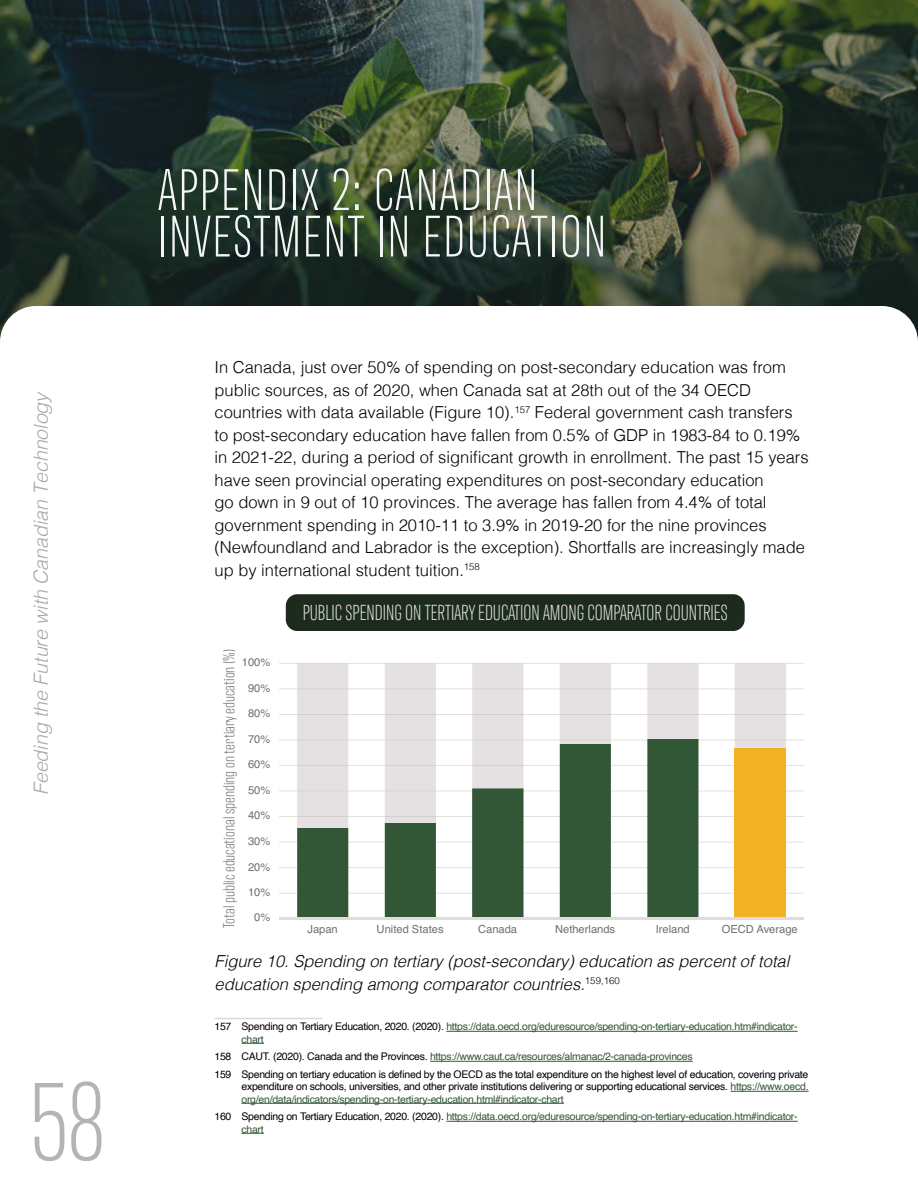
<style>
.page{position:relative;width:918px;height:1188px;background:#fff}
.page>*{position:absolute;margin:0;border:0;box-sizing:border-box;transform-origin:0 0}
.t1{font:300 112.5px "Antarctican Headline";color:#b2b4b6}
.Heading_01{font:300 60px/46.5px "Antarctican Headline";letter-spacing:.03em;color:#f4f5f6}
.t2{font:300 22.35px "Antarctican Headline";color:#e7e6e6}
.t3{font:italic 300 19.5px "Helvetica";letter-spacing:-.01em;color:#a9a7a8}
.t4{font:300 16.5px/22.5px "Helvetica";color:#000}
.t5{font:italic 300 16.5px/22.5px "Helvetica";color:#000}
.t6{font:300 16.5px "Antarctican Headline";color:#6f6f71;scale:1.08 1}
.t7{font:11.1px "Helvetica";color:#6f6f71}
.Footnote{font:10.5px/12px "Helvetica";letter-spacing:-.025em;color:#325835}
.Footnote-2{font:10.5px/12px "Helvetica";letter-spacing:-.025em;color:#000;text-align:justify}
.s1{color:#000}
.s2{color:#325835}
</style>
<div class="page">
<svg style="left:0;top:0;width:918px;height:333px;background:#2e3b2f"></svg>
<div style="left:0;top:306px;width:918px;height:72px;background:#fff;border-radius:36px"></div>
<hr style="left:214px;top:1018px;width:108px;height:1px;background:#dadad6">
<hr style="left:446px;top:1031px;width:352px;height:1px;background:#325835">
<svg style="left:242px;top:1043px;width:22px;height:1px"></svg>
<hr style="left:430px;top:1061px;width:263px;height:1px;background:#325835">
<hr style="left:731px;top:1091px;width:78px;height:1px;background:#325835">
<hr style="left:242px;top:1103px;width:322px;height:1px;background:#325835">
<hr style="left:446px;top:1121px;width:352px;height:1px;background:#325835">
<svg style="left:242px;top:1133px;width:22px;height:1px"></svg>
<div style="left:286px;top:594px;width:459px;height:37px;background:#1c2b1d;border-radius:11px"></div>
<hr style="left:279px;top:663px;width:525px;height:1px;background:#dfdddc">
<hr style="left:279px;top:688px;width:525px;height:1px;background:#dfdddc">
<hr style="left:279px;top:714px;width:525px;height:1px;background:#dfdddc">
<hr style="left:279px;top:740px;width:525px;height:1px;background:#dfdddc">
<hr style="left:279px;top:765px;width:525px;height:1px;background:#dfdddc">
<hr style="left:279px;top:790px;width:525px;height:1px;background:#dfdddc">
<hr style="left:279px;top:816px;width:525px;height:1px;background:#dfdddc">
<hr style="left:279px;top:842px;width:525px;height:1px;background:#dfdddc">
<hr style="left:279px;top:867px;width:525px;height:1px;background:#dfdddc">
<hr style="left:279px;top:893px;width:525px;height:1px;background:#dfdddc">
<div style="left:735px;top:748px;width:51px;height:171px;background:#f2b125"></div>
<svg style="left:297px;top:739px;width:401px;height:178px;fill:#325736"></svg>
<div style="left:297px;top:664px;width:51px;height:164px;background:#e5e0e2"></div>
<hr style="left:297px;top:816px;width:51px;height:1px;background:#d2cdce">
<hr style="left:297px;top:790px;width:51px;height:1px;background:#d2cdce">
<hr style="left:297px;top:765px;width:51px;height:1px;background:#d2cdce">
<hr style="left:297px;top:740px;width:51px;height:1px;background:#d2cdce">
<hr style="left:297px;top:714px;width:51px;height:1px;background:#d2cdce">
<hr style="left:297px;top:688px;width:51px;height:1px;background:#d2cdce">
<hr style="left:297px;top:663px;width:51px;height:1px;background:#d2cdce">
<div style="left:385px;top:664px;width:51px;height:159px;background:#e5e0e2"></div>
<hr style="left:385px;top:816px;width:51px;height:1px;background:#d2cdce">
<hr style="left:385px;top:790px;width:51px;height:1px;background:#d2cdce">
<hr style="left:385px;top:765px;width:51px;height:1px;background:#d2cdce">
<hr style="left:385px;top:740px;width:51px;height:1px;background:#d2cdce">
<hr style="left:385px;top:714px;width:51px;height:1px;background:#d2cdce">
<hr style="left:385px;top:688px;width:51px;height:1px;background:#d2cdce">
<hr style="left:385px;top:663px;width:51px;height:1px;background:#d2cdce">
<div style="left:472px;top:664px;width:52px;height:124px;background:#e5e0e2"></div>
<hr style="left:472px;top:765px;width:52px;height:1px;background:#d2cdce">
<hr style="left:472px;top:740px;width:52px;height:1px;background:#d2cdce">
<hr style="left:472px;top:714px;width:52px;height:1px;background:#d2cdce">
<hr style="left:472px;top:688px;width:52px;height:1px;background:#d2cdce">
<hr style="left:472px;top:663px;width:52px;height:1px;background:#d2cdce">
<div style="left:735px;top:664px;width:51px;height:84px;background:#e5e0e2"></div>
<hr style="left:735px;top:740px;width:51px;height:1px;background:#d2cdce">
<hr style="left:735px;top:714px;width:51px;height:1px;background:#d2cdce">
<hr style="left:735px;top:688px;width:51px;height:1px;background:#d2cdce">
<hr style="left:735px;top:663px;width:51px;height:1px;background:#d2cdce">
<div style="left:560px;top:664px;width:51px;height:80px;background:#e5e0e2"></div>
<hr style="left:560px;top:740px;width:51px;height:1px;background:#d2cdce">
<hr style="left:560px;top:714px;width:51px;height:1px;background:#d2cdce">
<hr style="left:560px;top:688px;width:51px;height:1px;background:#d2cdce">
<hr style="left:560px;top:663px;width:51px;height:1px;background:#d2cdce">
<div style="left:647px;top:664px;width:51px;height:75px;background:#e5e0e2"></div>
<hr style="left:647px;top:714px;width:51px;height:1px;background:#d2cdce">
<hr style="left:647px;top:688px;width:51px;height:1px;background:#d2cdce">
<hr style="left:647px;top:663px;width:51px;height:1px;background:#d2cdce">
<hr style="left:279px;top:917px;width:525px;height:3px;background:#dfdddc">
<p class="t3" style="left:24px;top:795px;width:405px;rotate:-90deg">Feeding the Future with Canadian Technology</p>
<h1 class="t1" style="left:30px;top:1047px;width:76px">58</h1>
<h1 class="Heading_01" style="left:158px;top:163px;width:449px">APPENDIX 2: CANADIAN<br>INVESTMENT IN EDUCATION</h1>
<p class="t4" style="left:214px;top:355px;width:596px">In Canada, just over 50% of spending on post-secondary education was from public sources, as of 2020, when Canada sat at 28th out of the 34 OECD countries with data available (Figure 10).<sup>157</sup> Federal government cash transfers to post-secondary education have fallen from 0.5% of GDP in 1983-84 to 0.19% in 2021-22, during a period of significant growth in enrollment. The past 15 years have seen provincial operating expenditures on post-secondary education<br>go down in 9 out of 10 provinces. The average has fallen from 4.4% of total government spending in 2010-11 to 3.9% in 2019-20 for the nine provinces (Newfoundland and Labrador is the exception). Shortfalls are increasingly made up by international student tuition.<sup>158</sup></p>
<p class="t6" style="left:218px;top:928px;width:260px;rotate:-90deg">Total public educational spending on tertiary education (%)</p>
<p class="t7" style="left:242px;top:654px;width:30px">100%</p>
<p class="t7" style="left:248px;top:679px;width:24px">90%</p>
<p class="t7" style="left:248px;top:705px;width:24px">80%</p>
<p class="t7" style="left:248px;top:730px;width:24px">70%</p>
<p class="t7" style="left:248px;top:756px;width:24px">60%</p>
<p class="t7" style="left:248px;top:781px;width:24px">50%</p>
<p class="t7" style="left:248px;top:807px;width:24px">40%</p>
<p class="t7" style="left:248px;top:832px;width:24px">30%</p>
<p class="t7" style="left:248px;top:858px;width:24px">20%</p>
<p class="t7" style="left:248px;top:883px;width:24px">10%</p>
<p class="t7" style="left:254px;top:909px;width:18px">0%</p>
<p class="t2" style="left:303px;top:597px;width:427px">PUBLIC SPENDING ON TERTIARY EDUCATION AMONG COMPARATOR COUNTRIES</p>
<p class="t7" style="left:307px;top:921px;width:32px">Japan</p>
<p class="t7" style="left:377px;top:921px;width:68px">United States</p>
<p class="t7" style="left:478px;top:921px;width:41px">Canada</p>
<p class="t7" style="left:555px;top:921px;width:62px">Netherlands</p>
<p class="t7" style="left:656px;top:921px;width:36px">Ireland</p>
<p class="t7" style="left:722px;top:921px;width:78px">OECD Average</p>
<p class="t5" style="left:214px;top:949px;width:576px">Figure 10. Spending on tertiary (post-secondary) education as percent of total education spending among comparator countries.<sup>159,160</sup></p>
<p class="Footnote" style="left:241px;top:1021px;width:558px;text-indent:-27px"><span class="s1">157 Spending on Tertiary Education, 2020. (2020).</span> https://data.oecd.org/eduresource/spending-on-tertiary-education.htm#indicator&shy;chart</p>
<p class="Footnote" style="left:214px;top:1051px;width:480px"><span class="s1">158 CAUT. (2020). Canada and the Provinces.</span> https://www.caut.ca/resources/almanac/2-canada-provinces</p>
<p class="Footnote-2" style="left:242px;top:1069px;width:569px;text-indent:-27px">159 Spending on tertiary education is defined by the OECD as the total expenditure on the highest level of education, covering private expenditure on schools, universities, and other private institutions delivering or supporting educational services. <span class="s2">https://www.oecd. org/en/data/indicators/spending-on-tertiary-education.html#indicator-chart</span></p>
<p class="Footnote" style="left:241px;top:1111px;width:558px;text-indent:-27px"><span class="s1">160 Spending on Tertiary Education, 2020. (2020).</span> https://data.oecd.org/eduresource/spending-on-tertiary-education.htm#indicator&shy;chart</p>
</div>
